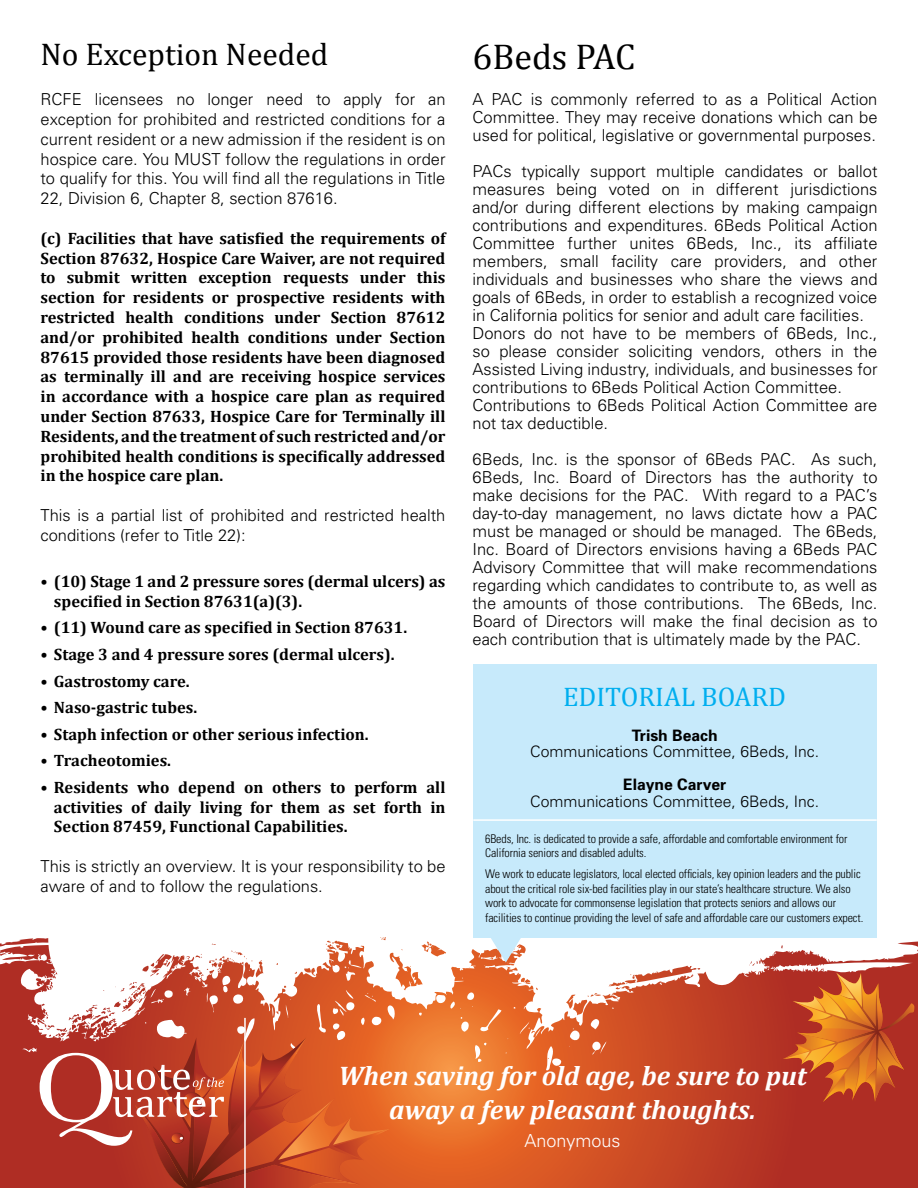
<style>
.page{position:relative;width:918px;height:1188px;background:#fff}
.page>*{position:absolute;margin:0;border:0;box-sizing:border-box;transform-origin:0 0}
.t1{font:36px "Cambria";color:#000}
.t2{font:31.5px "Cambria";color:#000}
.t3{font:italic 700 27px/33.8px "Cambria";color:#fff;text-align:center}
.t4{font:27px "Cambria";color:#00aeef}
.t5{font:300 18px "Univers";color:#fff}
.t6{font:300 16.5px/18px "Univers";color:#000;text-align:justify}
.t7{font:700 16.5px/19.8px "Cambria";color:#000;text-align:justify}
.t8{font:300 15.75px "Univers";color:#000}
.t9{font:700 15.75px "Univers";color:#000}
.t10{font:300 condensed 12px/14.4px "Univers";letter-spacing:-.01em;color:#000}
</style>
<div class="page">
<svg style="left:0;top:1071px;width:918px;height:117px;background:#ca4b26"></svg>
<svg style="left:0;top:937px;width:918px;height:134px"></svg>
<svg style="left:783px;top:973px;width:132px;height:129px;background:#c65424"></svg>
<div style="left:473px;top:664px;width:404px;height:273px;background:#c7eafb"></div>
<svg style="left:490px;top:937px;width:32px;height:26px"></svg>
<hr style="left:473px;top:819px;width:404px;height:2px;background:#fff">
<svg style="left:40px;top:1038px;width:350px;height:150px;background:#c34e31"></svg>
<hr style="left:244px;top:1018px;width:2px;height:170px;background:#fff">
<h2 class="t2" style="left:40px;top:36px;width:289px">No Exception Needed</h2>
<h1 class="t1" style="left:472px;top:35px;width:164px">6Beds PAC</h1>
<p class="t6" style="left:472px;top:89px;width:407px">A PAC is commonly referred to as a Political Action Committee. They may receive donations which can be used for political, legislative or governmental purposes.</p>
<p class="t6" style="left:472px;top:161px;width:407px;text-align:left">PACs typically support multiple candidates or ballot measures being voted on in different jurisdictions and/or during different elections by making campaign contributions and expenditures. 6Beds Political Action Committee further unites 6Beds, Inc., its affiliate members, small facility care providers, and other individuals and businesses who share the views and goals of 6Beds, in order to establish a recognized voice in California politics for senior and adult care facilities.<br>Donors do not have to be members of 6Beds, Inc., so please consider soliciting vendors, others in the Assisted Living industry, individuals, and businesses for contributions to 6Beds Political Action Committee.<br>Contributions to 6Beds Political Action Committee are not tax deductible.</p>
<p class="t6" style="left:472px;top:449px;width:407px">6Beds, Inc. is the sponsor of 6Beds PAC. As such, 6Beds, Inc. Board of Directors has the authority to make decisions for the PAC. With regard to a PAC’s day-to-day management, no laws dictate how a PAC must be managed or should be managed. The 6Beds, Inc. Board of Directors envisions having a 6Beds PAC Advisory Committee that will make recommendations regarding which candidates to contribute to, as well as the amounts of those contributions. The 6Beds, Inc.<br>Board of Directors will make the final decision as to each contribution that is ultimately made by the PAC.</p>
<p class="t6" style="left:40px;top:89px;width:407px;line-height:19.8px">RCFE licensees no longer need to apply for an exception for prohibited and restricted conditions for a current resident or a new admission if the resident is on hospice care. You MUST follow the regulations in order to qualify for this. You will find all the regulations in Title 22, Division 6, Chapter 8, section 87616.</p>
<p class="t7" style="left:40px;top:228px;width:407px">(c) Facilities that have satisfied the requirements of Section 87632, Hospice Care Waiver, are not required to submit written exception requests under this section for residents or prospective residents with restricted health conditions under Section 87612 and/or prohibited health conditions under Section 87615 provided those residents have been diagnosed as terminally ill and are receiving hospice services in accordance with a hospice care plan as required under Section 87633, Hospice Care for Terminally ill Residents, and the treatment of such restricted and/or prohibited health conditions is specifically addressed in the hospice care plan.</p>
<p class="t6" style="left:40px;top:505px;width:406px;line-height:19.8px">This is a partial list of prohibited and restricted health conditions (refer to Title 22):</p>
<p class="t7" style="left:54px;top:571px;width:393px;text-indent:-13px">• (10) Stage 1 and 2 pressure sores (dermal ulcers) as specified in Section 87631(a)(3).</p>
<p class="t7" style="left:40px;top:617px;width:368px">• (11) Wound care as specified in Section 87631.</p>
<p class="t7" style="left:40px;top:644px;width:356px">• Stage 3 and 4 pressure sores (dermal ulcers).</p>
<p class="t7" style="left:40px;top:671px;width:151px">• Gastrostomy care.</p>
<p class="t7" style="left:40px;top:697px;width:158px">• Naso-gastric tubes.</p>
<p class="t7" style="left:40px;top:724px;width:330px">• Staph infection or other serious infection.</p>
<p class="t7" style="left:40px;top:750px;width:132px">• Tracheotomies.</p>
<p class="t7" style="left:54px;top:777px;width:393px;text-indent:-13px">• Residents who depend on others to perform all activities of daily living for them as set forth in Section 87459, Functional Capabilities.</p>
<p class="t6" style="left:40px;top:856px;width:407px;line-height:19.8px">This is strictly an overview. It is your responsibility to be aware of and to follow the regulations.</p>
<h3 class="t4" style="left:563px;top:681px;width:225px">EDITORIAL BOARD</h3>
<p class="t9" style="left:632px;top:725px;width:88px">Trish Beach</p>
<p class="t8" style="left:530px;top:742px;width:290px">Communications Committee, 6Beds, Inc.</p>
<p class="t9" style="left:623px;top:775px;width:105px">Elayne Carver</p>
<p class="t8" style="left:530px;top:792px;width:290px">Communications Committee, 6Beds, Inc.</p>
<p class="t10" style="left:485px;top:831px;width:364px">6Beds, Inc. is dedicated to provide a safe, affordable and comfortable environment for<br>California seniors and disabled adults.</p>
<p class="t10" style="left:485px;top:867px;width:380px">We work to educate legislators, local elected officials, key opinion leaders and the public about the critical role six-bed facilities play in our state’s healthcare structure. We also work to advocate for commonsense legislation that protects seniors and allows our facilities to continue providing the level of safe and affordable care our customers expect.</p>
<h3 class="t3" style="left:338px;top:1058px;width:470px">When saving for old age, be sure to put away a few pleasant thoughts.</h3>
<p class="t5" style="left:525px;top:1130px;width:98px">Anonymous</p>
</div>
